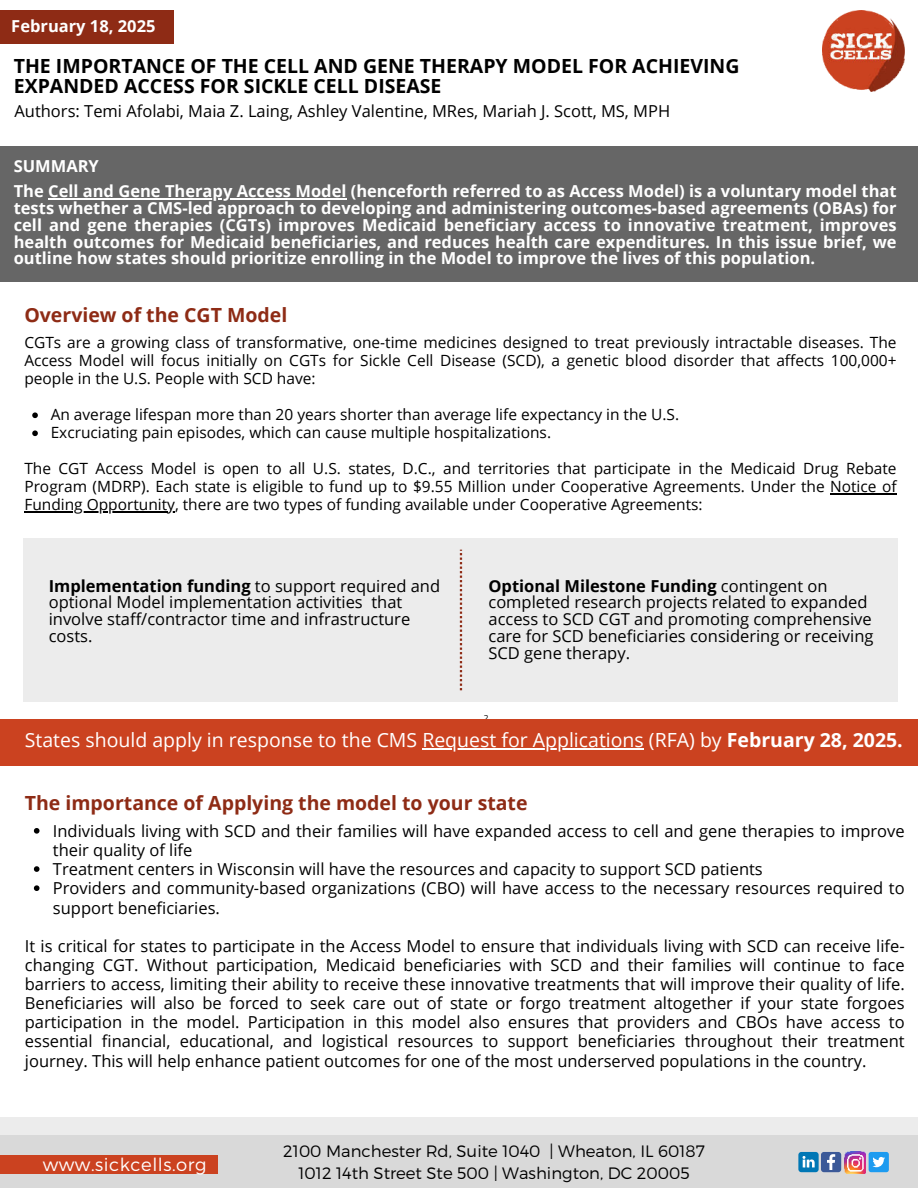
<style>
.page{position:relative;width:918px;height:1188px;background:#fff}
.page>*{position:absolute;margin:0;border:0;box-sizing:border-box;transform-origin:0 0}
.t1{font:700 19.5px/20.2px "Open Sans";color:#000}
.t2{font:19.5px "Open Sans";color:#fff}
.t3{font:700 19.5px "Open Sans";color:#8e2b15}
.t4{font:300 18px "Montserrat";letter-spacing:.03em;color:#fff}
.t5{font:16.5px/19.2px "Open Sans";color:#000}
.t6{font:700 16.5px/16.8px "Open Sans";color:#fff}
.t7{font:300 16.5px/22.5px "Montserrat";color:#000;text-align:center}
.t8{font:15.45px/18px "Open Sans";color:#000;text-align:justify}
.t9{font:8.4px "Open Sans";color:#000}
.s1{font-weight:700}
</style>
<div class="page">
<div style="left:0;top:146px;width:918px;height:136px;background:#666"></div>
<img style="left:823px;top:11px;width:82px;height:81px">
<div style="left:0;top:1117px;width:918px;height:71px;background:#ececec"></div>
<div style="left:0;top:11px;width:174px;height:33px;background:#8e2b15"></div>
<div style="left:24px;top:538px;width:874px;height:164px;background:#ececec"></div>
<hr style="left:48px;top:198px;width:298px;height:1px;background:#fff">
<svg style="left:32px;top:412px;width:6px;height:6px"></svg>
<svg style="left:32px;top:430px;width:6px;height:6px"></svg>
<hr style="left:830px;top:493px;width:67px;height:2px;background:#000">
<hr style="left:24px;top:511px;width:151px;height:2px;background:#000">
<svg style="left:34px;top:828px;width:6px;height:6px"></svg>
<svg style="left:34px;top:866px;width:6px;height:6px"></svg>
<svg style="left:34px;top:885px;width:6px;height:6px"></svg>
<div style="left:0;top:719px;width:918px;height:47px;background:#cb4220"></div>
<hr style="left:422px;top:748px;width:222px;height:1px;background:#fff">
<svg style="left:460px;top:550px;width:2px;height:140px"></svg>
<div style="left:0;top:1136px;width:918px;height:52px;background:#d9d9d9"></div>
<img style="left:844px;top:1152px;width:21px;height:21px">
<svg style="left:798px;top:1152px;width:43px;height:20px"></svg>
<div style="left:0;top:1155px;width:217px;height:19px;background:#cb4220"></div>
<div style="left:869px;top:1152px;width:20px;height:20px;background:#1d9bf0;border-radius:3px"></div>
<svg style="left:872px;top:1157px;width:13px;height:10px"></svg>
<p class="t6" style="left:11px;top:17px;width:146px">February 18, 2025</p>
<p class="t1" style="left:14px;top:55px;width:727px">THE IMPORTANCE OF THE CELL AND GENE THERAPY MODEL FOR ACHIEVING<br>EXPANDED ACCESS FOR SICKLE CELL DISEASE</p>
<p class="t5" style="left:15px;top:101px;width:657px">Authors: Temi Afolabi, Maia Z. Laing, Ashley Valentine, MRes, Mariah J. Scott, MS, MPH</p>
<p class="t6" style="left:14px;top:153px;width:884px;line-height:24.8px">SUMMARY<br>The Cell and Gene Therapy Access Model (henceforth referred to as Access Model) is a voluntary model that</p>
<p class="t6" style="left:14px;top:199px;width:884px;text-align:justify">tests whether a CMS-led approach to developing and administering outcomes-based agreements (OBAs) for cell and gene therapies (CGTs) improves Medicaid beneficiary access to innovative treatment, improves health outcomes for Medicaid beneficiaries, and reduces health care expenditures. In this issue brief, we outline how states should prioritize enrolling in the Model to improve the lives of this population.</p>
<p class="t3" style="left:24px;top:302px;width:264px">Overview of the CGT Model</p>
<p class="t8" style="left:24px;top:333px;width:874px">CGTs are a growing class of transformative, one-time medicines designed to treat previously intractable diseases. The Access Model will focus initially on CGTs for Sickle Cell Disease (SCD), a genetic blood disorder that affects 100,000+ people in the U.S. People with SCD have:</p>
<p class="t8" style="left:51px;top:405px;width:630px">An average lifespan more than 20 years shorter than average life expectancy in the U.S.<br>Excruciating pain episodes, which can cause multiple hospitalizations.</p>
<p class="t8" style="left:24px;top:459px;width:874px">The CGT Access Model is open to all U.S. states, D.C., and territories that participate in the Medicaid Drug Rebate Program (MDRP). Each state is eligible to fund up to $9.55 Million under Cooperative Agreements. Under the Notice of Funding Opportunity, there are two types of funding available under Cooperative Agreements:</p>
<p class="t5" style="left:49px;top:577px;width:393px;line-height:16.8px"><span class="s1">Implementation funding</span> to support required and optional Model implementation activities that involve staff/contractor time and infrastructure costs.</p>
<p class="t5" style="left:489px;top:577px;width:387px;line-height:16.8px"><span class="s1">Optional Milestone Funding</span> contingent on completed research projects related to expanded access to SCD CGT and promoting comprehensive care for SCD beneficiaries considering or receiving SCD gene therapy.</p>
<p class="t9" style="left:484px;top:712px;width:6px">2</p>
<p class="t2" style="left:25px;top:727px;width:880px">States should apply in response to the CMS Request for Applications (RFA) by <span class="s1">February 28, 2025.</span></p>
<p class="t3" style="left:25px;top:789px;width:504px">The importance of Applying the model to your state</p>
<p class="t5" style="left:53px;top:821px;width:853px">Individuals living with SCD and their families will have expanded access to cell and gene therapies to improve their quality of life<br>Treatment centers in Wisconsin will have the resources and capacity to support SCD patients<br>Providers and community-based organizations (CBO) will have access to the necessary resources required to support beneficiaries.</p>
<p class="t5" style="left:25px;top:936px;width:881px;text-align:justify">It is critical for states to participate in the Access Model to ensure that individuals living with SCD can receive life&shy;changing CGT. Without participation, Medicaid beneficiaries with SCD and their families will continue to face barriers to access, limiting their ability to receive these innovative treatments that will improve their quality of life.<br>Beneficiaries will also be forced to seek care out of state or forgo treatment altogether if your state forgoes participation in the model. Participation in this model also ensures that providers and CBOs have access to essential financial, educational, and logistical resources to support beneficiaries throughout their treatment journey. This will help enhance patient outcomes for one of the most underserved populations in the country.</p>
<p class="t4" style="left:43px;top:1153px;width:165px">www.sickcells.org</p>
<p class="t7" style="left:283px;top:1140px;width:423px">2100 Manchester Rd, Suite 1040 | Wheaton, IL 60187<br>1012 14th Street Ste 500 | Washington, DC 20005</p>
</div>
